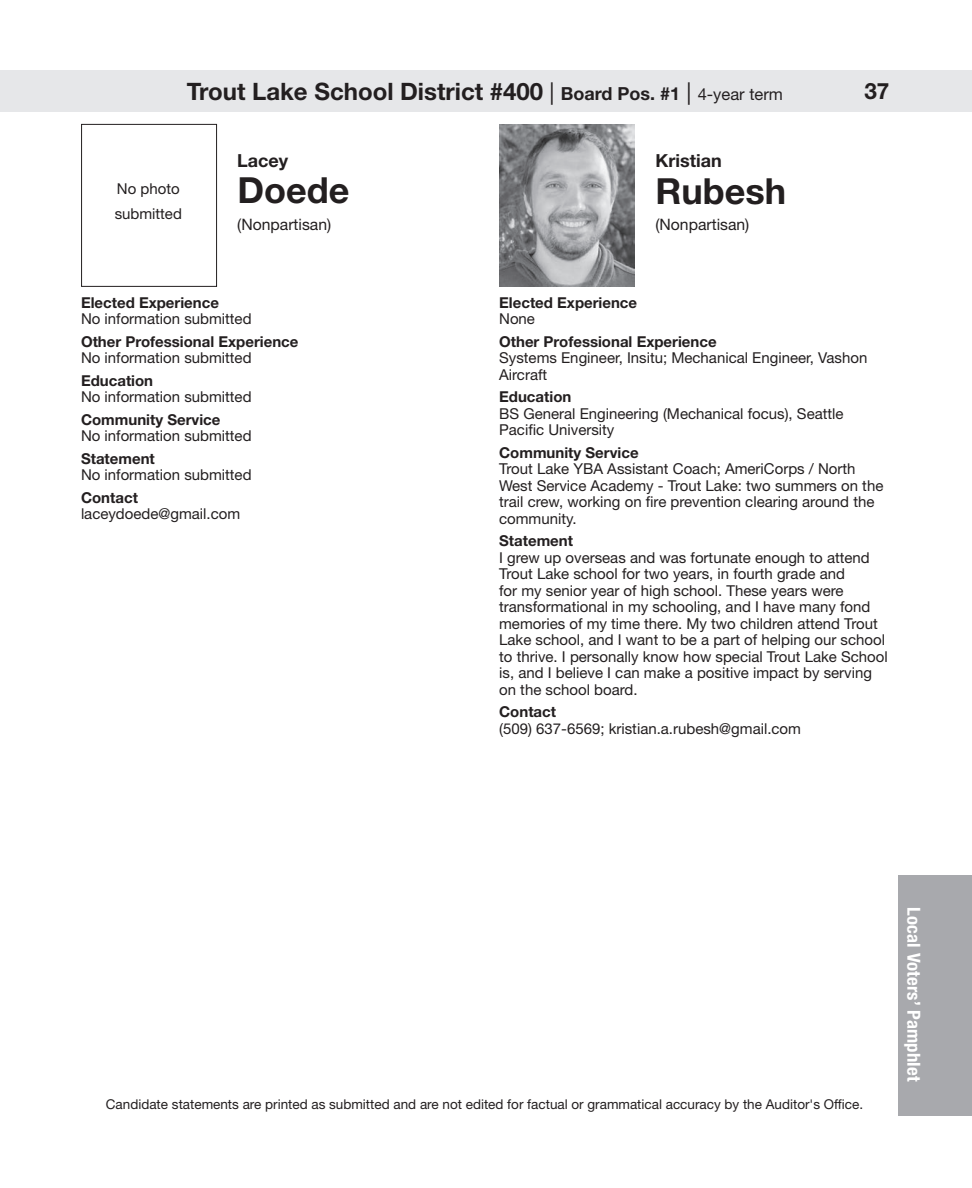
<style>
.page{position:relative;width:972px;height:1188px;background:#fff}
.page>*{position:absolute;margin:0;border:0;box-sizing:border-box;transform-origin:0 0}
.t1{font:700 36px "Helvetica Neue LT Std";color:#231f20}
.t2{font:700 24px "Helvetica Neue LT Std";color:#231f20}
.t3{font:700 22.5px "Helvetica Neue LT Std";color:#231f20}
.t4{font:700 condensed 18px "Helvetica Neue LT Std";letter-spacing:.01em;color:#fff;scale:1.04 1}
.t5{font:700 18px "Helvetica Neue LT Std";color:#231f20}
.t6{font:15.75px "Helvetica Neue LT Std";color:#231f20}
.t7{font:15px/16.5px "Helvetica Neue LT Std";color:#231f20}
.t8{font:700 15px "Helvetica Neue LT Std";color:#231f20}
.t9{font:13.5px "Helvetica Neue LT Std";color:#231f20}
.s1{font-weight:400;font-size:22.5px}
.s2{font-size:18px}
.s3{font-weight:400;font-size:16.5px}
</style>
<div class="page">
<div style="left:27px;top:70px;width:945px;height:42px;background:#e6e7e9"></div>
<div style="left:0;top:70px;width:27px;height:42px;background:#e6e7e9"></div>
<div style="left:899px;top:875px;width:73px;height:240px;background:#a8a9ad"></div>
<img style="left:500px;top:124px;width:134px;height:162px">
<div style="left:81px;top:124px;width:136px;height:163px;border:1px solid #231f20"></div>
<h2 class="t2" style="left:187px;top:76px;width:598px">Trout Lake School District #400 <span class="s1">|</span> <span class="s2">Board Pos. #1</span> <span class="s1">|</span> <span class="s3">4-year term</span></h2>
<p class="t7" style="left:115px;top:176px;width:69px;line-height:24.8px">No photo submitted</p>
<p class="t5" style="left:237px;top:150px;width:53px">Lacey</p>
<h1 class="t1" style="left:238px;top:168px;width:113px">Doede</h1>
<p class="t6" style="left:237px;top:215px;width:95px">(Nonpartisan)</p>
<p class="t5" style="left:655px;top:150px;width:68px">Kristian</p>
<h1 class="t1" style="left:655px;top:169px;width:132px">Rubesh</h1>
<p class="t6" style="left:655px;top:215px;width:95px">(Nonpartisan)</p>
<h3 class="t3" style="left:864px;top:77px;width:27px">37</h3>
<p class="t8" style="left:81px;top:293px;width:140px">Elected Experience</p>
<p class="t7" style="left:81px;top:311px;width:172px">No information submitted</p>
<p class="t8" style="left:81px;top:332px;width:219px">Other Professional Experience</p>
<p class="t7" style="left:81px;top:350px;width:172px">No information submitted</p>
<p class="t8" style="left:81px;top:371px;width:74px">Education</p>
<p class="t7" style="left:81px;top:389px;width:172px">No information submitted</p>
<p class="t8" style="left:81px;top:410px;width:141px">Community Service</p>
<p class="t7" style="left:81px;top:428px;width:172px">No information submitted</p>
<p class="t8" style="left:81px;top:449px;width:75px">Statement</p>
<p class="t7" style="left:81px;top:467px;width:172px">No information submitted</p>
<p class="t8" style="left:81px;top:488px;width:58px">Contact</p>
<p class="t7" style="left:81px;top:506px;width:161px">laceydoede@gmail.com</p>
<p class="t8" style="left:499px;top:293px;width:140px">Elected Experience</p>
<p class="t7" style="left:499px;top:311px;width:37px">None</p>
<p class="t8" style="left:499px;top:332px;width:219px">Other Professional Experience</p>
<p class="t7" style="left:499px;top:350px;width:370px">Systems Engineer, Insitu; Mechanical Engineer, Vashon<br>Aircraft</p>
<p class="t8" style="left:499px;top:388px;width:74px">Education</p>
<p class="t7" style="left:499px;top:405px;width:346px">BS General Engineering (Mechanical focus), Seattle<br>Pacific University</p>
<p class="t8" style="left:499px;top:443px;width:141px">Community Service</p>
<p class="t7" style="left:499px;top:461px;width:386px">Trout Lake YBA Assistant Coach; AmeriCorps / North West Service Academy - Trout Lake: two summers on the trail crew, working on fire prevention clearing around the community.</p>
<p class="t8" style="left:499px;top:532px;width:75px">Statement</p>
<p class="t7" style="left:499px;top:549px;width:390px">I grew up overseas and was fortunate enough to attend Trout Lake school for two years, in fourth grade and<br>for my senior year of high school. These years were transformational in my schooling, and I have many fond memories of my time there. My two children attend Trout Lake school, and I want to be a part of helping our school to thrive. I personally know how special Trout Lake School is, and I believe I can make a positive impact by serving on the school board.</p>
<p class="t8" style="left:499px;top:703px;width:58px">Contact</p>
<p class="t7" style="left:499px;top:720px;width:303px">(509) 637-6569; kristian.a.rubesh@gmail.com</p>
<p class="t9" style="left:106px;top:1096px;width:759px">Candidate statements are printed as submitted and are not edited for factual or grammatical accuracy by the Auditor's Office.</p>
<p class="t4" style="left:925px;top:907px;width:169px;rotate:90deg">Local Voters’ Pamphlet</p>
</div>
